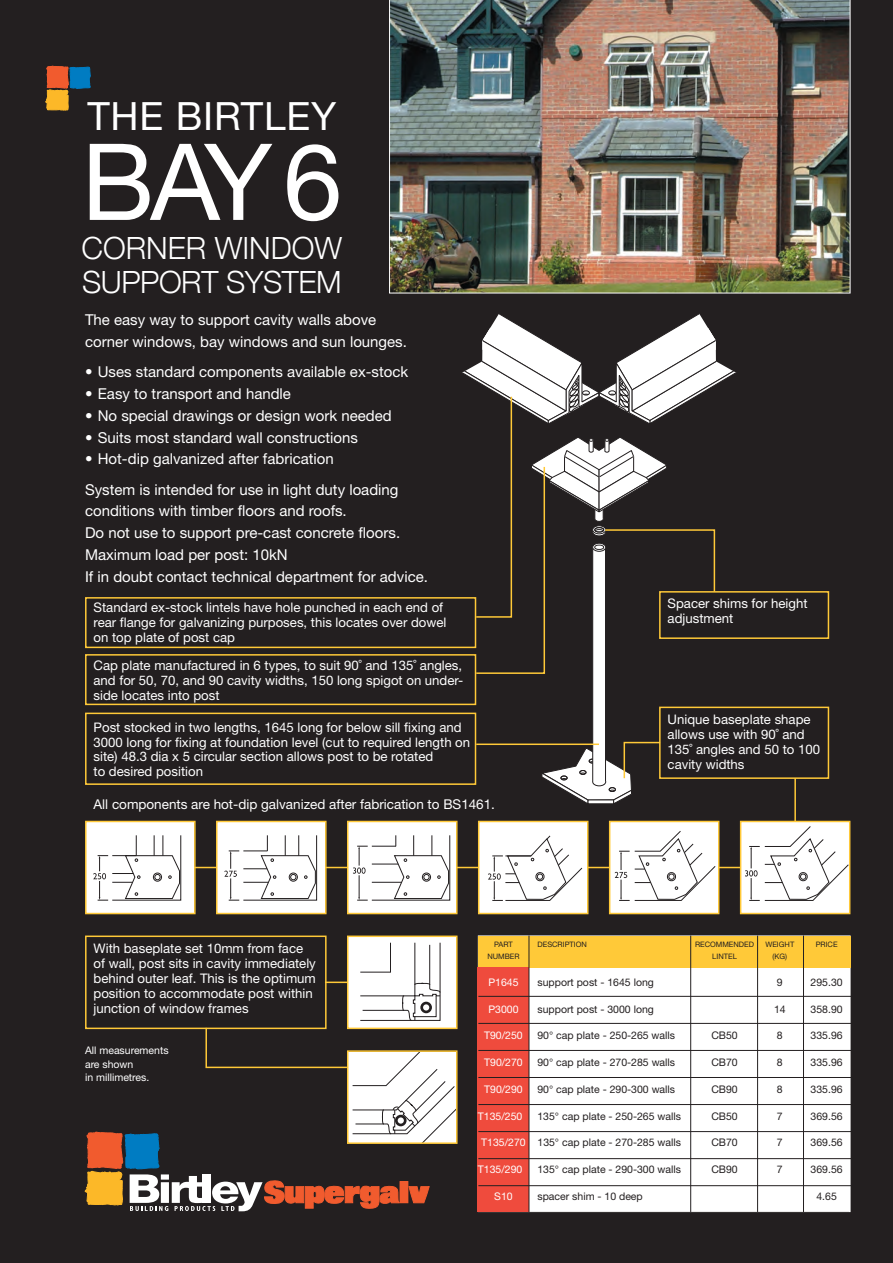
<style>
.page{position:relative;width:893px;height:1263px;background:#231f20}
.page>*{position:absolute;margin:0;border:0;box-sizing:border-box;transform-origin:0 0}
.t1{font:106.5px "Helvetica Neue";color:#fff}
.t2{font:39px "Helvetica Neue";letter-spacing:.02em;color:#fff}
.t3{font:300 30.6px/34.5px "Helvetica Neue";letter-spacing:-.01em;color:#fff}
.t4{font:15px/21.8px "Helvetica Neue";color:#fff}
.t5{font:13.5px "Helvetica Neue";color:#fff}
.t6{font:13.2px/14.9px "Helvetica Neue";color:#fff}
.t7{font:10.5px "Helvetica Neue";color:#231f20}
.t8{font:10.5px/13.5px "Helvetica Neue";color:#fff}
.t9{font:7.5px "Helvetica Neue";color:#231f20}
.s1{color:#fff}
</style>
<div class="page">
<svg style="left:45px;top:65px;width:46px;height:46px"></svg>
<div style="left:85px;top:935px;width:242px;height:94px;border:2px solid #ffc938"></div>
<div style="left:85px;top:597px;width:391px;height:51px;border:2px solid #ffc938"></div>
<div style="left:85px;top:654px;width:391px;height:51px;border:2px solid #ffc938"></div>
<div style="left:85px;top:713px;width:391px;height:72px;border:2px solid #ffc938"></div>
<div style="left:659px;top:591px;width:170px;height:48px;border:2px solid #ffc938"></div>
<div style="left:659px;top:707px;width:170px;height:72px;border:2px solid #ffc938"></div>
<hr style="left:794px;top:778px;width:2px;height:43px;background:#ffc938">
<svg style="left:453px;top:313px;width:292px;height:491px"></svg>
<img style="left:389px;top:0;width:461px;height:293px">
<hr style="left:192px;top:867px;width:549px;height:1px;background:#ffc938">
<div style="left:741px;top:822px;width:108px;height:91px;background:#fff"></div>
<svg style="left:745px;top:826px;width:102px;height:75px"></svg>
<div style="left:740px;top:821px;width:110px;height:93px;border:2px solid #ffc938"></div>
<div style="left:610px;top:822px;width:108px;height:91px;background:#fff"></div>
<svg style="left:615px;top:831px;width:101px;height:70px"></svg>
<div style="left:609px;top:821px;width:110px;height:93px;border:2px solid #ffc938"></div>
<div style="left:479px;top:822px;width:108px;height:91px;background:#fff"></div>
<svg style="left:488px;top:835px;width:94px;height:66px"></svg>
<div style="left:478px;top:821px;width:110px;height:93px;border:2px solid #ffc938"></div>
<div style="left:348px;top:822px;width:108px;height:91px;background:#fff"></div>
<svg style="left:353px;top:835px;width:97px;height:66px"></svg>
<div style="left:347px;top:821px;width:111px;height:93px;border:2px solid #ffc938"></div>
<div style="left:218px;top:822px;width:107px;height:91px;background:#fff"></div>
<svg style="left:224px;top:835px;width:93px;height:66px"></svg>
<div style="left:216px;top:821px;width:111px;height:93px;border:2px solid #ffc938"></div>
<div style="left:87px;top:822px;width:107px;height:91px;background:#fff"></div>
<svg style="left:93px;top:835px;width:88px;height:66px"></svg>
<div style="left:85px;top:821px;width:111px;height:93px;border:2px solid #ffc938"></div>
<div style="left:348px;top:937px;width:108px;height:90px;background:#fff"></div>
<div style="left:347px;top:935px;width:111px;height:94px;border:2px solid #ffc938"></div>
<div style="left:479px;top:936px;width:371px;height:275px;background:#fff"></div>
<div style="left:478px;top:935px;width:372px;height:32px;background:#ffc938"></div>
<div style="left:478px;top:967px;width:51px;height:245px;background:#ef4b3d"></div>
<hr style="left:690px;top:935px;width:1px;height:277px;background:#231f20">
<hr style="left:757px;top:935px;width:1px;height:277px;background:#231f20">
<hr style="left:803px;top:935px;width:1px;height:277px;background:#231f20">
<hr style="left:529px;top:935px;width:1px;height:277px;background:#231f20">
<hr style="left:478px;top:996px;width:374px;height:1px;background:#231f20">
<hr style="left:478px;top:1023px;width:374px;height:1px;background:#231f20">
<hr style="left:478px;top:1050px;width:374px;height:1px;background:#231f20">
<hr style="left:478px;top:1077px;width:374px;height:1px;background:#231f20">
<hr style="left:478px;top:1104px;width:374px;height:1px;background:#231f20">
<hr style="left:478px;top:1131px;width:374px;height:1px;background:#231f20">
<hr style="left:478px;top:1158px;width:374px;height:1px;background:#231f20">
<hr style="left:478px;top:1185px;width:374px;height:1px;background:#231f20">
<svg style="left:84px;top:942px;width:372px;height:269px"></svg>
<h2 class="t2" style="left:87px;top:102px;width:250px">THE BIRTLEY</h2>
<h1 class="t1" style="left:81px;top:144px;width:262px">BAY6</h1>
<h3 class="t3" style="left:82px;top:230px;width:262px">CORNER WINDOW<br>SUPPORT SYSTEM</h3>
<p class="t4" style="left:85px;top:311px;width:323px">The easy way to support cavity walls above corner windows, bay windows and sun lounges.</p>
<p class="t4" style="left:85px;top:363px;width:325px">• Uses standard components available ex-stock</p>
<p class="t4" style="left:85px;top:384px;width:207px">• Easy to transport and handle</p>
<p class="t4" style="left:85px;top:406px;width:308px">• No special drawings or design work needed</p>
<p class="t4" style="left:85px;top:428px;width:274px">• Suits most standard wall constructions</p>
<p class="t4" style="left:85px;top:445px;width:315px;line-height:30.3px">• Hot-dip galvanized after fabrication<br>System is intended for use in light duty loading</p>
<p class="t4" style="left:85px;top:502px;width:344px">conditions with timber floors and roofs.<br>Do not use to support pre-cast concrete floors.<br>Maximum load per post: 10kN<br>If in doubt contact technical department for advice.</p>
<p class="t6" style="left:94px;top:601px;width:354px">Standard ex-stock lintels have hole punched in each end of rear flange for galvanizing purposes, this locates over dowel on top plate of post cap</p>
<p class="t6" style="left:94px;top:659px;width:371px;text-align:justify">Cap plate manufactured in 6 types, to suit 90˚ and 135˚ angles, and for 50, 70, and 90 cavity widths, 150 long spigot on under&shy;side locates into post</p>
<p class="t6" style="left:94px;top:721px;width:378px">Post stocked in two lengths, 1645 long for below sill fixing and 3000 long for fixing at foundation level (cut to required length on site) 48.3 dia x 5 circular section allows post to be rotated<br>to desired position</p>
<p class="t5" style="left:94px;top:799px;width:403px">All components are hot-dip galvanized after fabrication to BS1461.</p>
<p class="t6" style="left:668px;top:598px;width:141px">Spacer shims for height adjustment</p>
<p class="t6" style="left:668px;top:713px;width:154px">Unique baseplate shape allows use with 90˚ and<br>135˚ angles and 50 to 100 cavity widths</p>
<p class="t6" style="left:94px;top:943px;width:224px">With baseplate set 10mm from face of wall, post sits in cavity immediately behind outer leaf. This is the optimum position to accommodate post within junction of window frames</p>
<p class="t8" style="left:85px;top:1045px;width:85px">All measurements are shown<br>in millimetres.</p>
<p class="t9" style="left:494px;top:942px;width:20px">PART</p>
<p class="t9" style="left:537px;top:942px;width:51px">DESCRIPTION</p>
<p class="t9" style="left:695px;top:942px;width:60px">RECOMMENDED</p>
<p class="t9" style="left:765px;top:942px;width:30px">WEIGHT</p>
<p class="t9" style="left:816px;top:942px;width:23px">PRICE</p>
<p class="t9" style="left:487px;top:954px;width:34px">NUMBER</p>
<p class="t9" style="left:712px;top:954px;width:26px">LINTEL</p>
<p class="t9" style="left:773px;top:954px;width:16px">(KG)</p>
<p class="t8" style="left:488px;top:976px;width:32px">P1645</p>
<p class="t7" style="left:537px;top:978px;width:118px">support post - 1645 long</p>
<p class="t7" style="left:777px;top:978px;width:7px">9</p>
<p class="t7" style="left:811px;top:978px;width:34px">295.30</p>
<p class="t8" style="left:488px;top:1003px;width:32px">P3000</p>
<p class="t7" style="left:537px;top:1005px;width:118px">support post - 3000 long</p>
<p class="t7" style="left:774px;top:1005px;width:13px">14</p>
<p class="t7" style="left:811px;top:1005px;width:34px">358.90</p>
<p class="t8" style="left:484px;top:1030px;width:40px">T90/250</p>
<p class="t7" style="left:537px;top:1032px;width:139px">90° cap plate - 250-265 walls</p>
<p class="t7" style="left:711px;top:1032px;width:28px">CB50</p>
<p class="t7" style="left:777px;top:1032px;width:7px">8</p>
<p class="t7" style="left:811px;top:1032px;width:34px">335.96</p>
<p class="t8" style="left:484px;top:1057px;width:40px">T90/270</p>
<p class="t7" style="left:537px;top:1058px;width:139px">90° cap plate - 270-285 walls</p>
<p class="t7" style="left:711px;top:1058px;width:28px">CB70</p>
<p class="t7" style="left:777px;top:1058px;width:7px">8</p>
<p class="t7" style="left:811px;top:1058px;width:34px">335.96</p>
<p class="t8" style="left:484px;top:1083px;width:40px">T90/290</p>
<p class="t7" style="left:537px;top:1085px;width:139px">90° cap plate - 290-300 walls</p>
<p class="t7" style="left:711px;top:1085px;width:28px">CB90</p>
<p class="t7" style="left:777px;top:1085px;width:7px">8</p>
<p class="t7" style="left:811px;top:1085px;width:34px">335.96</p>
<p class="t8" style="left:478px;top:1110px;width:46px">T135/250</p>
<p class="t7" style="left:537px;top:1112px;width:145px">135° cap plate - 250-265 walls</p>
<p class="t7" style="left:711px;top:1112px;width:28px">CB50</p>
<p class="t7" style="left:777px;top:1112px;width:7px">7</p>
<p class="t7" style="left:811px;top:1112px;width:34px">369.56</p>
<p class="t7" style="left:481px;top:1139px;width:201px"><span class="s1">T135/270</span> 135° cap plate - 270-285 walls</p>
<p class="t7" style="left:711px;top:1139px;width:28px">CB70</p>
<p class="t7" style="left:777px;top:1139px;width:7px">7</p>
<p class="t7" style="left:811px;top:1139px;width:34px">369.56</p>
<p class="t8" style="left:478px;top:1163px;width:46px">T135/290</p>
<p class="t7" style="left:537px;top:1165px;width:145px">135° cap plate - 290-300 walls</p>
<p class="t7" style="left:711px;top:1165px;width:28px">CB90</p>
<p class="t7" style="left:777px;top:1165px;width:7px">7</p>
<p class="t7" style="left:811px;top:1165px;width:34px">369.56</p>
<p class="t8" style="left:494px;top:1190px;width:20px">S10</p>
<p class="t7" style="left:537px;top:1192px;width:107px">spacer shim - 10 deep</p>
<p class="t7" style="left:816px;top:1192px;width:22px">4.65</p>
</div>
